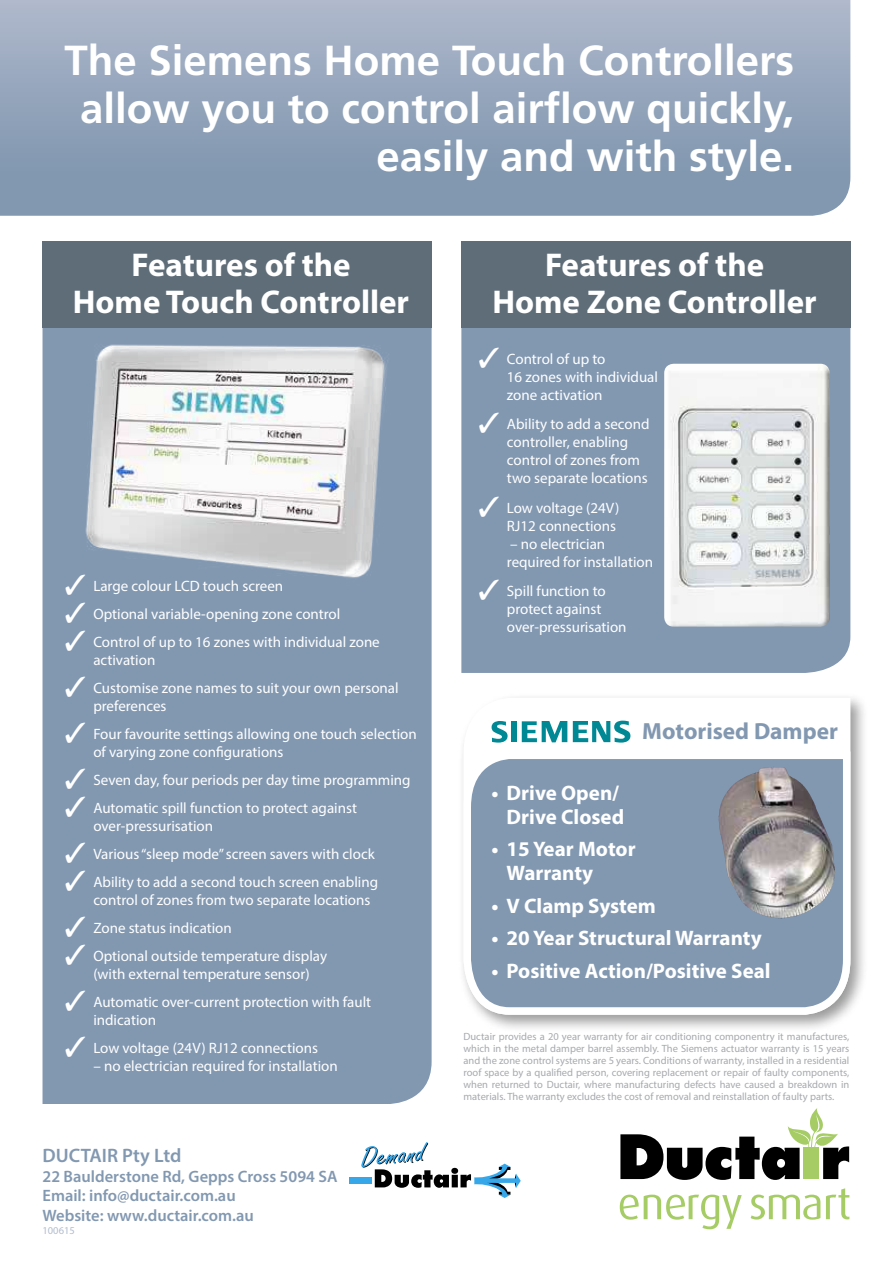
<style>
.page{position:relative;width:893px;height:1263px;background:#fff}
.page>*{position:absolute;margin:0;border:0;box-sizing:border-box;transform-origin:0 0}
.t1{font:700 42px/48px "Frutiger";color:#fff;text-align:right}
.t2{font:700 33px/37.5px "Myriad Pro";color:#fff;text-align:center}
.t3{font:700 23.4px "Myriad Pro";color:#8298b1}
.t4{font:700 21px/24px "Myriad Pro";color:#fff;text-align:right}
.t5{font:600 19.5px "Myriad Pro";color:#8298b1}
.t6{font:600 16.5px/19.5px "Myriad Pro";color:#8298b1}
.t7{font:15px/18px "Myriad Pro";color:#fff}
.t8{font:10.5px/12px "Myriad Pro";color:#a6a9ad;text-align:justify}
.t9{font:10.5px "Myriad Pro";color:#b1bdcd}
</style>
<div class="page">
<div style="left:458px;top:693px;width:411px;height:340px;background:#000;opacity:.4"></div>
<svg style="left:460px;top:694px;width:394px;height:54px"></svg>
<div style="left:43px;top:328px;width:389px;height:776px;background:#8298b1"></div>
<div style="left:43px;top:242px;width:389px;height:86px;background:#5f6d78"></div>
<div style="left:461px;top:328px;width:389px;height:345px;background:#8298b1"></div>
<div style="left:461px;top:242px;width:389px;height:86px;background:#5f6d78"></div>
<svg style="left:0;top:0;width:851px;height:216px;background:#93a4bb"></svg>
<svg style="left:460px;top:748px;width:394px;height:270px;background:#95a4b7"></svg>
<div style="left:349px;top:1177px;width:23px;height:7px;background:#36a7e9"></div>
<svg style="left:361px;top:1142px;width:160px;height:56px"></svg>
<svg style="left:620px;top:1108px;width:229px;height:72px"></svg>
<svg style="left:620px;top:1194px;width:122px;height:35px"></svg>
<svg style="left:751px;top:1194px;width:69px;height:26px"></svg>
<svg style="left:826px;top:1188px;width:23px;height:31px"></svg>
<img style="left:664px;top:364px;width:166px;height:263px">
<img style="left:78px;top:336px;width:318px;height:252px">
<svg style="left:492px;top:721px;width:16px;height:22px"></svg>
<div style="left:511px;top:721px;width:5px;height:21px;background:#008894"></div>
<svg style="left:522px;top:721px;width:45px;height:21px"></svg>
<svg style="left:573px;top:721px;width:57px;height:21px"></svg>
<img style="left:747px;top:767px;width:26px;height:9px">
<h1 class="t1" style="left:65px;top:40px;width:731px">The Siemens Home Touch Controllers allow you to control airflow quickly, easily and with style.</h1>
<h2 class="t2" style="left:73px;top:248px;width:338px">Features of the<br>Home Touch Controller</h2>
<p class="t7" style="left:65px;top:578px;width:220px">✓ Large colour LCD touch screen</p>
<p class="t7" style="left:65px;top:606px;width:277px">✓ Optional variable-opening zone control</p>
<p class="t7" style="left:93px;top:634px;width:288px;text-indent:-29px">✓ Control of up to 16 zones with individual zone activation</p>
<p class="t7" style="left:93px;top:680px;width:307px;text-indent:-29px">✓ Customise zone names to suit your own personal preferences</p>
<p class="t7" style="left:93px;top:726px;width:325px;text-indent:-29px">✓ Four favourite settings allowing one touch selection of varying zone configurations</p>
<p class="t7" style="left:65px;top:772px;width:347px">✓ Seven day, four periods per day time programming</p>
<p class="t7" style="left:93px;top:800px;width:265px;text-indent:-29px">✓ Automatic spill function to protect against over-pressurisation</p>
<p class="t7" style="left:65px;top:846px;width:311px">✓ Various “sleep mode” screen savers with clock</p>
<p class="t7" style="left:93px;top:874px;width:286px;text-indent:-29px">✓ Ability to add a second touch screen enabling control of zones from two separate locations</p>
<p class="t7" style="left:65px;top:920px;width:169px">✓ Zone status indication</p>
<p class="t7" style="left:93px;top:948px;width:235px;text-indent:-29px">✓ Optional outside temperature display (with external temperature sensor)</p>
<p class="t7" style="left:93px;top:994px;width:279px;text-indent:-29px">✓ Automatic over-current protection with fault indication</p>
<p class="t7" style="left:65px;top:1040px;width:255px">✓ Low voltage (24V) RJ12 connections</p>
<p class="t7" style="left:93px;top:1058px;width:246px">– no electrician required for installation</p>
<h3 class="t5" style="left:43px;top:1148px;width:141px">DUCTAIR Pty Ltd</h3>
<p class="t6" style="left:43px;top:1168px;width:296px">22 Baulderstone Rd, Gepps Cross 5094 SA<br>Email: info@ductair.com.au<br>Website: www.ductair.com.au</p>
<p class="t9" style="left:43px;top:1227px;width:34px">100615</p>
<h2 class="t2" style="left:493px;top:248px;width:326px">Features of the<br>Home Zone Controller</h2>
<p class="t7" style="left:507px;top:351px;width:153px;text-indent:-28px">✓ Control of up to<br>16 zones with individual zone activation</p>
<p class="t7" style="left:507px;top:417px;width:144px;text-indent:-29px">✓ Ability to add a second controller, enabling control of zones from two separate locations</p>
<p class="t7" style="left:478px;top:500px;width:142px;text-align:right">✓ Low voltage (24V)<br>RJ12 connections</p>
<p class="t7" style="left:507px;top:536px;width:148px">– no electrician required for installation</p>
<p class="t7" style="left:507px;top:584px;width:121px;text-indent:-28px">✓ Spill function to protect against over-pressurisation</p>
<h3 class="t3" style="left:642px;top:722px;width:197px">Motorised Damper</h3>
<h3 class="t4" style="left:492px;top:782px;width:134px">• Drive Open/<br>Drive Closed</h3>
<h3 class="t4" style="left:507px;top:839px;width:131px;text-align:left;text-indent:-15px">• 15 Year Motor<br>Warranty</h3>
<h3 class="t4" style="left:492px;top:895px;width:166px">• V Clamp System</h3>
<h3 class="t4" style="left:492px;top:928px;width:272px">• 20 Year Structural Warranty</h3>
<h3 class="t4" style="left:492px;top:960px;width:281px">• Positive Action/Positive Seal</h3>
<p class="t8" style="left:463px;top:1031px;width:387px">Ductair provides a 20 year warranty for air conditioning componentry it manufactures, which in the metal damper barrel assembly. The Siemens actuator warranty is 15 years and the zone control systems are 5 years. Conditions of warranty, installed in a residential roof space by a qualified person, covering replacement or repair of faulty components, when returned to Ductair, where manufacturing defects have caused a breakdown in materials. The warranty excludes the cost of removal and reinstallation of faulty parts.</p>
</div>
